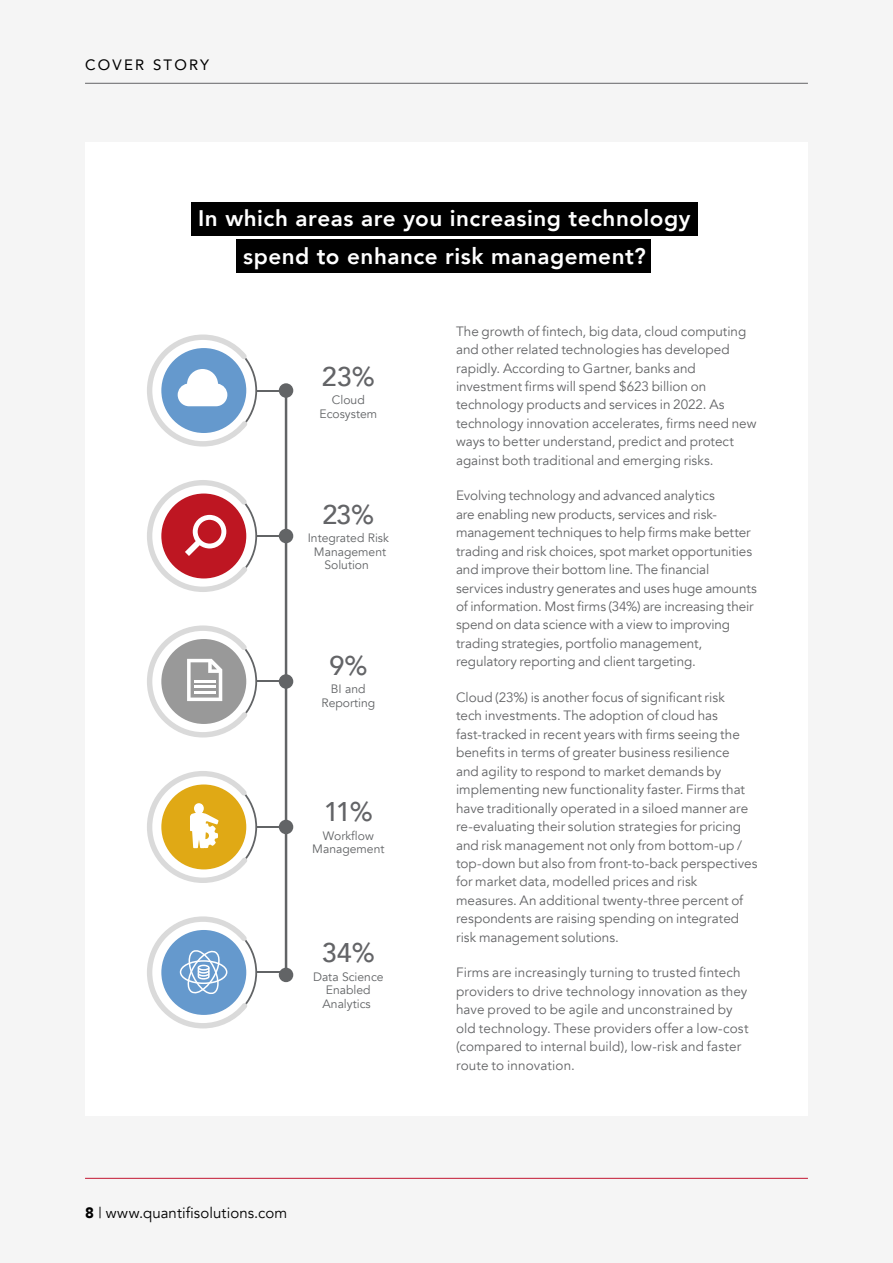
<style>
.page{position:relative;width:893px;height:1263px;background:#f5f5f5}
.page>*{position:absolute;margin:0;border:0;box-sizing:border-box;transform-origin:0 0}
.t1{font:500 27px "Avenir";letter-spacing:-.02em;color:#636467}
.t2{font:800 22.5px/37.5px "Avenir";letter-spacing:.025em;color:#fff;text-align:center}
.t3{font:15px "Avenir";letter-spacing:.005em;color:#000}
.t4{font:15px "Avenir";letter-spacing:.15em;color:#000}
.t5{font:13.5px/18.5px "Avenir";color:#636466}
.t6{font:12.15px/13.5px "Avenir";color:#626466;text-align:center}
.s1{font-weight:900}
</style>
<div class="page">
<div style="left:85px;top:142px;width:723px;height:974px;background:#fff"></div>
<div style="left:279px;top:968px;width:14px;height:14px;background:#626466;border-radius:50%"></div>
<svg style="left:285px;top:398px;width:2px;height:570px"></svg>
<div style="left:279px;top:383px;width:14px;height:15px;background:#626466;border-radius:50%"></div>
<hr style="left:256px;top:390px;width:30px;height:1px;background:#626466">
<div style="left:279px;top:529px;width:14px;height:14px;background:#626466;border-radius:50%"></div>
<hr style="left:256px;top:535px;width:30px;height:2px;background:#626466">
<div style="left:279px;top:674px;width:14px;height:15px;background:#626466;border-radius:50%"></div>
<hr style="left:256px;top:681px;width:30px;height:1px;background:#626466">
<div style="left:279px;top:820px;width:14px;height:14px;background:#626466;border-radius:50%"></div>
<hr style="left:256px;top:826px;width:30px;height:2px;background:#626466">
<hr style="left:256px;top:971px;width:30px;height:2px;background:#626466">
<svg style="left:147px;top:771px;width:110px;height:112px"></svg>
<svg style="left:147px;top:625px;width:110px;height:112px"></svg>
<hr style="left:194px;top:680px;width:22px;height:3px;background:#fff">
<hr style="left:194px;top:685px;width:22px;height:3px;background:#fff">
<hr style="left:194px;top:691px;width:22px;height:2px;background:#fff">
<svg style="left:147px;top:916px;width:110px;height:112px"></svg>
<svg style="left:147px;top:480px;width:110px;height:112px"></svg>
<svg style="left:147px;top:334px;width:110px;height:113px"></svg>
<hr style="left:85px;top:83px;width:723px;height:1px;background:#636466">
<hr style="left:85px;top:1178px;width:723px;height:1px;background:#c31632">
<div style="left:236px;top:239px;width:415px;height:34px;background:#000"></div>
<div style="left:191px;top:203px;width:506px;height:33px;background:#000"></div>
<p class="t4" style="left:85px;top:56px;width:125px">COVER STORY</p>
<h2 class="t2" style="left:198px;top:201px;width:494px">In which areas are you increasing technology spend to enhance risk management?</h2>
<h1 class="t1" style="left:322px;top:361px;width:55px">23%</h1>
<p class="t6" style="left:320px;top:395px;width:59px">Cloud<br>Ecosystem</p>
<h1 class="t1" style="left:322px;top:499px;width:53px">23%</h1>
<p class="t6" style="left:308px;top:532px;width:83px">Integrated Risk<br>Management<br>Solution</p>
<h1 class="t1" style="left:329px;top:650px;width:40px">9%</h1>
<p class="t6" style="left:321px;top:683px;width:55px">BI and<br>Reporting</p>
<h1 class="t1" style="left:324px;top:796px;width:50px">11%</h1>
<p class="t6" style="left:312px;top:830px;width:74px">Workflow<br>Management</p>
<h1 class="t1" style="left:322px;top:937px;width:55px">34%</h1>
<p class="t6" style="left:313px;top:971px;width:72px">Data Science<br>Enabled<br>Analytics</p>
<p class="t3" style="left:85px;top:1204px;width:204px"><span class="s1">8</span> | www.quantifisolutions.com</p>
<p class="t5" style="left:456px;top:322px;width:302px">The growth of fintech, big data, cloud computing and other related technologies has developed rapidly. According to Gartner, banks and investment firms will spend $623 billion on technology products and services in 2022. As technology innovation accelerates, firms need new ways to better understand, predict and protect against both traditional and emerging risks.</p>
<p class="t5" style="left:456px;top:487px;width:302px">Evolving technology and advanced analytics<br>are enabling new products, services and risk&shy;management techniques to help firms make better trading and risk choices, spot market opportunities and improve their bottom line. The financial services industry generates and uses huge amounts of information. Most firms (34%) are increasing their spend on data science with a view to improving trading strategies, portfolio management, regulatory reporting and client targeting.</p>
<p class="t5" style="left:456px;top:688px;width:303px">Cloud (23%) is another focus of significant risk<br>tech investments. The adoption of cloud has fast-tracked in recent years with firms seeing the benefits in terms of greater business resilience<br>and agility to respond to market demands by implementing new functionality faster. Firms that have traditionally operated in a siloed manner are re-evaluating their solution strategies for pricing and risk management not only from bottom-up / top-down but also from front-to-back perspectives for market data, modelled prices and risk measures. An additional twenty-three percent of respondents are raising spending on integrated risk management solutions.</p>
<p class="t5" style="left:456px;top:964px;width:294px">Firms are increasingly turning to trusted fintech providers to drive technology innovation as they have proved to be agile and unconstrained by old technology. These providers offer a low-cost (compared to internal build), low-risk and faster route to innovation.</p>
</div>
